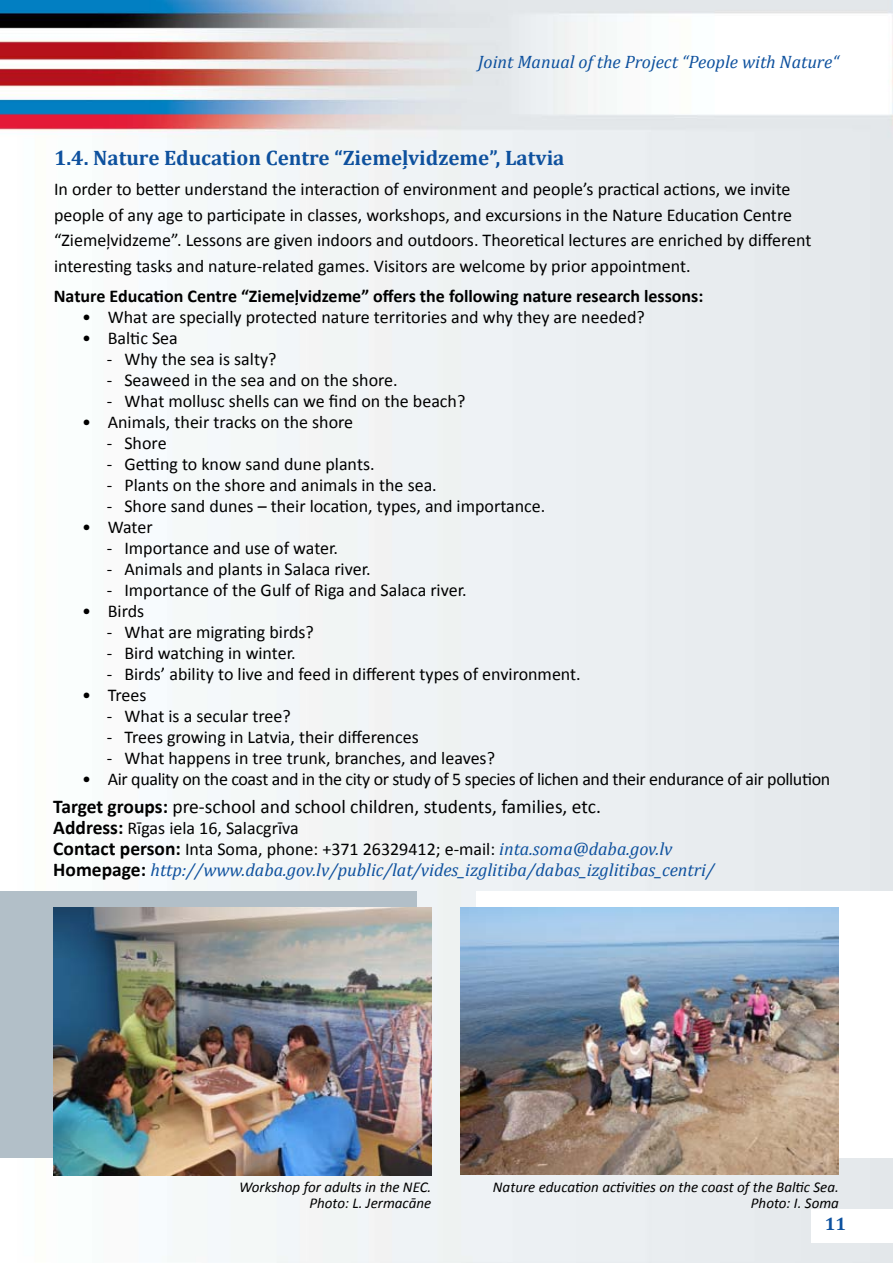
<style>
.page{position:relative;width:893px;height:1263px;background:#fff}
.page>*{position:absolute;margin:0;border:0;box-sizing:border-box;transform-origin:0 0}
.t1{font:700 21px "Cambria";color:#0e519e}
.t2{font:19.5px "Calibri";color:#000}
.t3{font:18px/25.5px "Calibri";color:#000}
.t4{font:italic 18px "Cambria";color:#0e519e}
.t5{font:18px "Calibri";letter-spacing:-.02em;color:#000}
.t6{font:700 18px "Calibri";color:#000}
.t7{font:700 18px "Cambria";color:#0c519f}
.t8{font:italic 15px/16.5px "Calibri";color:#000;text-align:right}
.s1{font-weight:700}
.s2{font-weight:700;font-size:19.5px}
.s3{font-family:"Cambria";font-style:italic;color:#0e519e}
.s4{font-family:"Calibri";font-weight:700;font-style:normal;font-size:19.5px;color:#000}
</style>
<div class="page">
<img style="left:0;top:0;width:893px;height:1263px">
<div style="left:811px;top:1209px;width:81px;height:33px;background:#fff"></div>
<div style="left:0;top:891px;width:417px;height:266px;background:#b2bfc8"></div>
<img style="left:54px;top:908px;width:378px;height:267px">
<div style="left:476px;top:891px;width:416px;height:266px;background:#fff"></div>
<img style="left:461px;top:908px;width:378px;height:266px">
<p class="t4" style="left:478px;top:49px;width:362px">Joint Manual of the Project “People with Nature“</p>
<p class="t1" style="left:54px;top:143px;width:512px">1.4. Nature Education Centre “Ziemeļvidzeme”, Latvia</p>
<p class="t3" style="left:54px;top:177px;width:759px">In order to better understand the interaction of environment and people’s practical actions, we invite people of any age to participate in classes, workshops, and excursions in the Nature Education Centre “Ziemeļvidzeme”. Lessons are given indoors and outdoors. Theoretical lectures are enriched by different interesting tasks and nature-related games. Visitors are welcome by prior appointment.</p>
<p class="t6" style="left:54px;top:284px;width:651px">Nature Education Centre “Ziemeļvidzeme” offers the following nature research lessons:</p>
<p class="t3" style="left:82px;top:304px;width:564px">• What are specially protected nature territories and why they are needed?</p>
<p class="t3" style="left:82px;top:325px;width:97px">• Baltic Sea</p>
<p class="t3" style="left:107px;top:346px;width:171px">- Why the sea is salty?</p>
<p class="t3" style="left:107px;top:367px;width:293px">- Seaweed in the sea and on the shore.</p>
<p class="t3" style="left:107px;top:388px;width:360px">- What mollusc shells can we find on the beach?</p>
<p class="t3" style="left:82px;top:409px;width:272px">• Animals, their tracks on the shore</p>
<p class="t3" style="left:107px;top:430px;width:61px">- Shore</p>
<p class="t3" style="left:107px;top:451px;width:269px">- Getting to know sand dune plants.</p>
<p class="t3" style="left:107px;top:472px;width:332px">- Plants on the shore and animals in the sea.</p>
<p class="t3" style="left:107px;top:493px;width:440px">- Shore sand dunes – their location, types, and importance.</p>
<p class="t3" style="left:82px;top:514px;width:72px">• Water</p>
<p class="t3" style="left:107px;top:535px;width:233px">- Importance and use of water.</p>
<p class="t3" style="left:107px;top:556px;width:266px">- Animals and plants in Salaca river.</p>
<p class="t3" style="left:107px;top:577px;width:361px">- Importance of the Gulf of Riga and Salaca river.</p>
<p class="t3" style="left:82px;top:598px;width:63px">• Birds</p>
<p class="t3" style="left:107px;top:619px;width:209px">- What are migrating birds?</p>
<p class="t3" style="left:107px;top:640px;width:191px">- Bird watching in winter.</p>
<p class="t3" style="left:107px;top:661px;width:476px">- Birds’ ability to live and feed in different types of environment.</p>
<p class="t3" style="left:82px;top:682px;width:66px">• Trees</p>
<p class="t3" style="left:107px;top:703px;width:186px">- What is a secular tree?</p>
<p class="t3" style="left:107px;top:724px;width:314px">- Trees growing in Latvia, their differences</p>
<p class="t3" style="left:107px;top:745px;width:390px">- What happens in tree trunk, branches, and leaves?</p>
<p class="t5" style="left:82px;top:767px;width:749px">• Air quality on the coast and in the city or study of 5 species of lichen and their endurance of air pollution</p>
<p class="t2" style="left:53px;top:794px;width:549px"><span class="s1">Target groups:</span> pre-school and school children, students, families, etc.</p>
<p class="t3" style="left:53px;top:817px;width:621px;line-height:21px"><span class="s2">Address:</span> Rīgas iela 16, Salacgrīva<br><span class="s2">Contact person:</span> Inta Soma, phone: +371 26329412; e-mail: <span class="s3">inta.soma@daba.gov.lv</span></p>
<p class="t4" style="left:53px;top:857px;width:663px"><span class="s4">Homepage:</span> http://www.daba.gov.lv/public/lat/vides_izglitiba/dabas_izglitibas_centri/</p>
<p class="t8" style="left:239px;top:1178px;width:194px">Workshop for adults in the NEC.<br>Photo: L. Jermacāne</p>
<p class="t8" style="left:493px;top:1178px;width:348px">Nature education activities on the coast of the Baltic Sea.<br>Photo: I. Soma</p>
<p class="t7" style="left:825px;top:1211px;width:23px">11</p>
</div>
